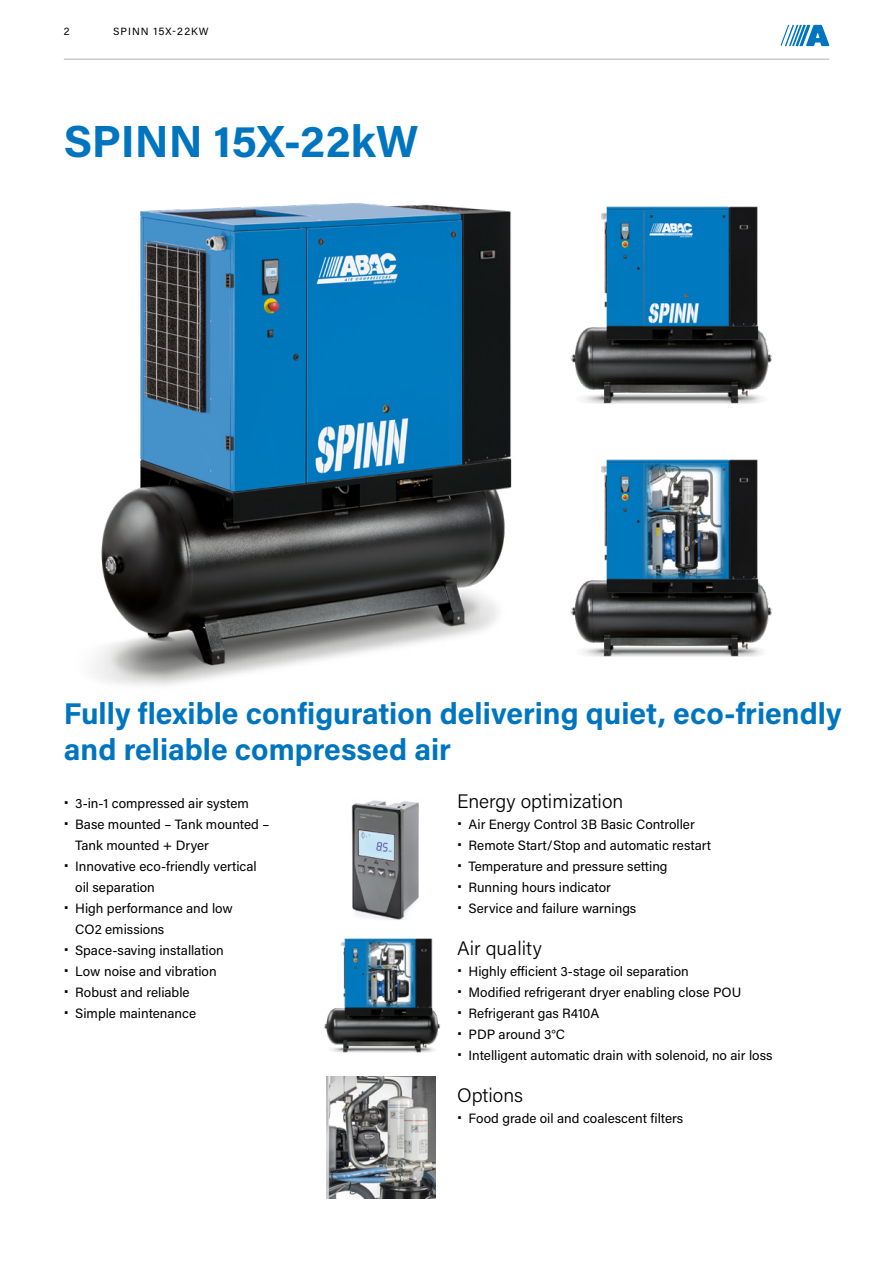
<style>
.page{position:relative;width:893px;height:1263px;background:#fff}
.page>*{position:absolute;margin:0;border:0;box-sizing:border-box;transform-origin:0 0}
.t1{font:700 45px "Acumin Pro";color:#0075bf}
.t2{font:700 30px/36px "Acumin Pro";color:#0075bf}
.t3{font:300 19.5px "Acumin Pro";color:#000}
.t4{font:13.5px/21px "Acumin Pro";color:#000}
.t5{font:10.5px "Acumin Pro";letter-spacing:.1em;color:#000}
</style>
<div class="page">
<svg style="left:781px;top:25px;width:48px;height:21px"></svg>
<hr style="left:64px;top:59px;width:765px;height:1px;background:#b2b2b2">
<img style="left:94px;top:203px;width:418px;height:483px">
<img style="left:570px;top:206px;width:202px;height:198px">
<img style="left:570px;top:459px;width:202px;height:198px">
<img style="left:351px;top:800px;width:68px;height:120px">
<img style="left:324px;top:938px;width:116px;height:115px">
<img style="left:326px;top:1076px;width:110px;height:122px">
<p class="t5" style="left:64px;top:24px;width:7px">2</p>
<p class="t5" style="left:113px;top:24px;width:97px">SPINN 15X-22KW</p>
<h1 class="t1" style="left:64px;top:109px;width:356px">SPINN 15X-22kW</h1>
<h2 class="t2" style="left:64px;top:694px;width:779px">Fully flexible configuration delivering quiet, eco-friendly and reliable compressed air</h2>
<p class="t4" style="left:64px;top:792px;width:187px">• 3-in-1 compressed air system</p>
<p class="t4" style="left:75px;top:813px;width:196px;text-indent:-11px">• Base mounted – Tank mounted –<br>Tank mounted + Dryer</p>
<p class="t4" style="left:75px;top:855px;width:183px;text-indent:-11px">• Innovative eco-friendly vertical oil separation</p>
<p class="t4" style="left:75px;top:897px;width:159px;text-indent:-11px">• High performance and low<br>CO2 emissions</p>
<p class="t4" style="left:64px;top:939px;width:162px">• Space-saving installation</p>
<p class="t4" style="left:64px;top:960px;width:154px">• Low noise and vibration</p>
<p class="t4" style="left:64px;top:981px;width:127px">• Robust and reliable</p>
<p class="t4" style="left:64px;top:1002px;width:134px">• Simple maintenance</p>
<h3 class="t3" style="left:457px;top:787px;width:168px">Energy optimization</h3>
<p class="t4" style="left:457px;top:813px;width:239px">• Air Energy Control 3B Basic Controller</p>
<p class="t4" style="left:457px;top:834px;width:256px">• Remote Start/Stop and automatic restart</p>
<p class="t4" style="left:457px;top:855px;width:212px">• Temperature and pressure setting</p>
<p class="t4" style="left:457px;top:876px;width:155px">• Running hours indicator</p>
<p class="t4" style="left:457px;top:897px;width:181px">• Service and failure warnings</p>
<h3 class="t3" style="left:457px;top:934px;width:86px">Air quality</h3>
<p class="t4" style="left:457px;top:960px;width:233px">• Highly efficient 3-stage oil separation</p>
<p class="t4" style="left:457px;top:981px;width:286px">• Modified refrigerant dryer enabling close POU</p>
<p class="t4" style="left:457px;top:1002px;width:144px">• Refrigerant gas R410A</p>
<p class="t4" style="left:457px;top:1023px;width:109px">• PDP around 3°C</p>
<p class="t4" style="left:457px;top:1044px;width:317px">• Intelligent automatic drain with solenoid, no air loss</p>
<h3 class="t3" style="left:457px;top:1081px;width:67px">Options</h3>
<p class="t4" style="left:457px;top:1107px;width:228px">• Food grade oil and coalescent filters</p>
</div>
